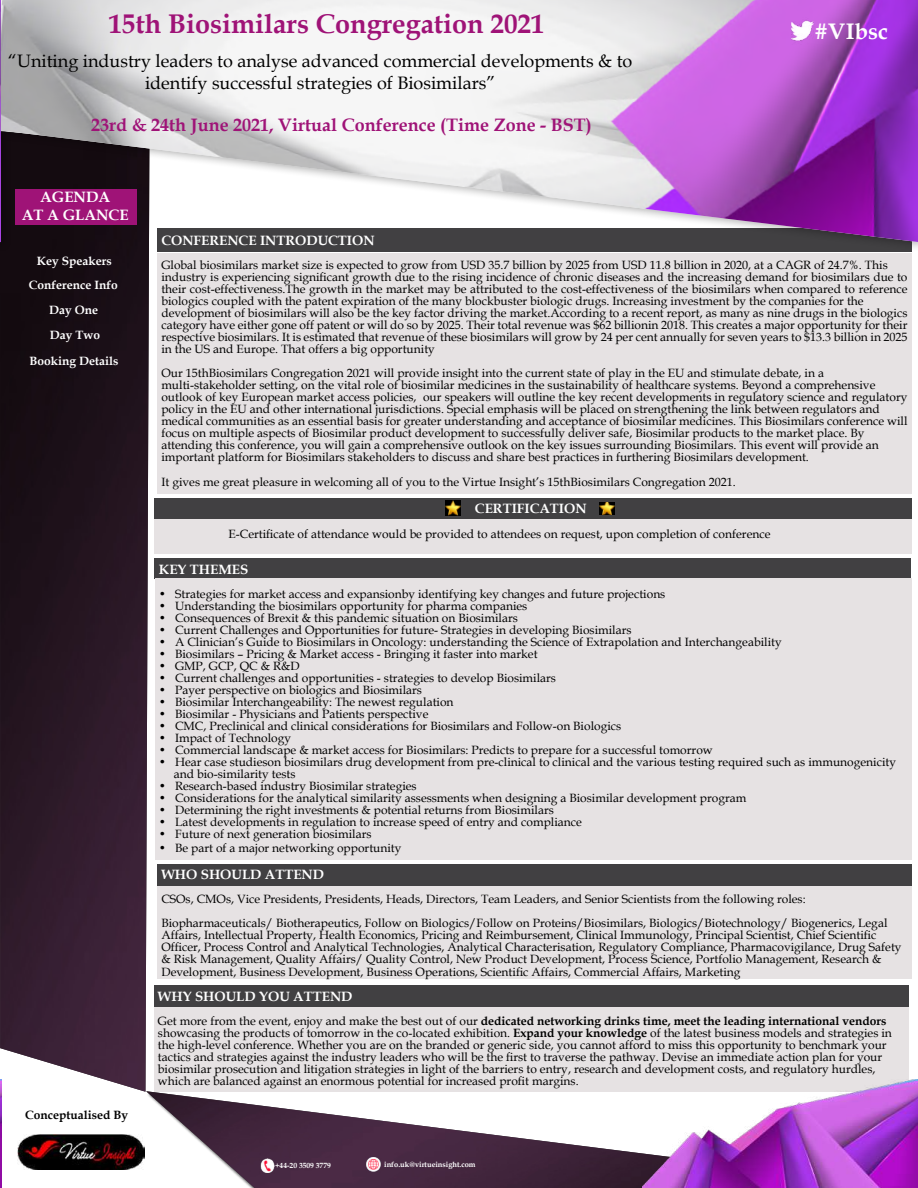
<style>
.page{position:relative;width:918px;height:1188px;background:#fff}
.page>*{position:absolute;margin:0;border:0;box-sizing:border-box;transform-origin:0 0}
.t1{font:700 27px "Book Antiqua";color:#9f1377}
.t2{font:700 22.5px "Book Antiqua";color:#fff}
.t3{font:18px/21.6px "Book Antiqua";color:#000;text-align:center}
.t4{font:700 18px "Book Antiqua";color:#9f1377}
.t5{font:700 15px/18px "Book Antiqua";color:#fff;text-align:center}
.t6{font:700 13.5px "Book Antiqua";color:#fff}
.t7{font:12px/12px "Book Antiqua";color:#000}
.t8{font:700 12px/25px "Book Antiqua";color:#fff;text-align:center}
.t9{font:700 12px "Book Antiqua";color:#000}
.t10{font:700 7.5px "Book Antiqua";color:#fff}
.s1{font-weight:700}
</style>
<div class="page">
<img style="left:0;top:252px;width:149px;height:840px">
<img style="left:0;top:1080px;width:2px;height:108px">
<img style="left:17px;top:1135px;width:128px;height:34px">
<img style="left:146px;top:1091px;width:496px;height:97px">
<div style="left:154px;top:559px;width:757px;height:20px;background:#414042"></div>
<div style="left:157px;top:253px;width:754px;height:241px;background:#e6e2e3"></div>
<div style="left:157px;top:884px;width:755px;height:95px;background:#e6e2e3"></div>
<div style="left:154px;top:1007px;width:754px;height:85px;background:#e6e2e3"></div>
<div style="left:155px;top:579px;width:756px;height:281px;background:#e6e2e3"></div>
<div style="left:157px;top:864px;width:755px;height:22px;background:#414042"></div>
<div style="left:154px;top:986px;width:754px;height:21px;background:#414042"></div>
<div style="left:154px;top:498px;width:757px;height:21px;background:#414042"></div>
<div style="left:154px;top:519px;width:757px;height:35px;background:#e6e2e3"></div>
<img style="left:446px;top:500px;width:14px;height:15px">
<img style="left:599px;top:503px;width:15px;height:12px">
<img style="left:642px;top:1080px;width:276px;height:108px">
<img style="left:366px;top:1157px;width:15px;height:15px">
<img style="left:259px;top:1158px;width:16px;height:16px">
<div style="left:0;top:0;width:918px;height:252px;background:#000;opacity:.3"></div>
<svg style="left:1px;top:0;width:917px;height:242px"></svg>
<img style="left:792px;top:17px;width:24px;height:28px">
<h1 class="t1" style="left:109px;top:6px;width:437px">15th Biosimilars Congregation 2021</h1>
<h3 class="t3" style="left:8px;top:50px;width:626px">“Uniting industry leaders to analyse advanced commercial developments &amp; to identify successful strategies of Biosimilars”</h3>
<h3 class="t4" style="left:91px;top:112px;width:502px">23rd &amp; 24th June 2021, Virtual Conference (Time Zone - BST)</h3>
<p class="t5" style="left:22px;top:188px;width:108px">AGENDA<br>AT A GLANCE</p>
<h2 class="t2" style="left:815px;top:16px;width:75px">#VIbsc</h2>
<p class="t8" style="left:29px;top:248px;width:91px">Key Speakers<br>Conference Info<br>Day One<br>Day Two<br>Booking Details</p>
<p class="t9" style="left:25px;top:1107px;width:104px">Conceptualised By</p>
<p class="t6" style="left:161px;top:231px;width:215px">CONFERENCE INTRODUCTION</p>
<p class="t7" style="left:161px;top:258px;width:748px">Global biosimilars market size is expected to grow from USD 35.7 billion by 2025 from USD 11.8 billion in 2020, at a CAGR of 24.7%. This industry is experiencing significant growth due to the rising incidence of chronic diseases and the increasing demand for biosimilars due to their cost-effectiveness.The growth in the market may be attributed to the cost-effectiveness of the biosimilars when compared to reference biologics coupled with the patent expiration of the many blockbuster biologic drugs. Increasing investment by the companies for the development of biosimilars will also be the key factor driving the market.According to a recent report, as many as nine drugs in the biologics category have either gone off patent or will do so by 2025. Their total revenue was $62 billionin 2018. This creates a major opportunity for their respective biosimilars. It is estimated that revenue of these biosimilars will grow by 24 per cent annually for seven years to $13.3 billion in 2025 in the US and Europe. That offers a big opportunity</p>
<p class="t7" style="left:161px;top:366px;width:748px">Our 15thBiosimilars Congregation 2021 will provide insight into the current state of play in the EU and stimulate debate, in a multi-stakeholder setting, on the vital role of biosimilar medicines in the sustainability of healthcare systems. Beyond a comprehensive outlook of key European market access policies, our speakers will outline the key recent developments in regulatory science and regulatory policy in the EU and other international jurisdictions. Special emphasis will be placed on strengthening the link between regulators and medical communities as an essential basis for greater understanding and acceptance of biosimilar medicines. This Biosimilars conference will focus on multiple aspects of Biosimilar product development to successfully deliver safe, Biosimilar products to the market place. By attending this conference, you will gain a comprehensive outlook on the key issues surrounding Biosimilars. This event will provide an important platform for Biosimilars stakeholders to discuss and share best practices in furthering Biosimilars development.</p>
<p class="t7" style="left:161px;top:476px;width:576px">It gives me great pleasure in welcoming all of you to the Virtue Insight’s 15thBiosimilars Congregation 2021.</p>
<p class="t6" style="left:475px;top:499px;width:113px">CERTIFICATION</p>
<p class="t7" style="left:229px;top:528px;width:543px">E-Certificate of attendance would be provided to attendees on request, upon completion of conference</p>
<p class="t6" style="left:159px;top:560px;width:91px">KEY THEMES</p>
<p class="t7" style="left:159px;top:588px;width:508px">• Strategies for market access and expansionby identifying key changes and future projections</p>
<p class="t7" style="left:159px;top:600px;width:370px">• Understanding the biosimilars opportunity for pharma companies</p>
<p class="t7" style="left:159px;top:612px;width:361px">• Consequences of Brexit &amp; this pandemic situation on Biosimilars</p>
<p class="t7" style="left:159px;top:624px;width:474px">• Current Challenges and Opportunities for future- Strategies in developing Biosimilars</p>
<p class="t7" style="left:159px;top:636px;width:624px">• A Clinician’s Guide to Biosimilars in Oncology: understanding the Science of Extrapolation and Interchangeability</p>
<p class="t7" style="left:159px;top:648px;width:380px">• Biosimilars – Pricing &amp; Market access - Bringing it faster into market</p>
<p class="t7" style="left:159px;top:660px;width:142px">• GMP, GCP, QC &amp; R&amp;D</p>
<p class="t7" style="left:159px;top:672px;width:399px">• Current challenges and opportunities - strategies to develop Biosimilars</p>
<p class="t7" style="left:159px;top:684px;width:265px">• Payer perspective on biologics and Biosimilars</p>
<p class="t7" style="left:159px;top:696px;width:296px">• Biosimilar Interchangeability: The newest regulation</p>
<p class="t7" style="left:159px;top:708px;width:271px">• Biosimilar - Physicians and Patients perspective</p>
<p class="t7" style="left:159px;top:720px;width:464px">• CMC, Preclinical and clinical considerations for Biosimilars and Follow-on Biologics</p>
<p class="t7" style="left:159px;top:732px;width:134px">• Impact of Technology</p>
<p class="t7" style="left:159px;top:744px;width:556px">• Commercial landscape &amp; market access for Biosimilars: Predicts to prepare for a successful tomorrow</p>
<p class="t7" style="left:174px;top:756px;width:724px;text-indent:-15px">• Hear case studieson biosimilars drug development from pre-clinical to clinical and the various testing required such as immunogenicity and bio-similarity tests</p>
<p class="t7" style="left:159px;top:780px;width:259px">• Research-based industry Biosimilar strategies</p>
<p class="t7" style="left:159px;top:792px;width:589px">• Considerations for the analytical similarity assessments when designing a Biosimilar development program</p>
<p class="t7" style="left:159px;top:804px;width:397px">• Determining the right investments &amp; potential returns from Biosimilars</p>
<p class="t7" style="left:159px;top:816px;width:425px">• Latest developments in regulation to increase speed of entry and compliance</p>
<p class="t7" style="left:159px;top:828px;width:214px">• Future of next generation biosimilars</p>
<p class="t7" style="left:159px;top:841px;width:244px">• Be part of a major networking opportunity</p>
<p class="t6" style="left:161px;top:865px;width:164px">WHO SHOULD ATTEND</p>
<p class="t7" style="left:161px;top:886px;width:728px;line-height:24px">CSOs, CMOs, Vice Presidents, Presidents, Heads, Directors, Team Leaders, and Senior Scientists from the following roles:<br>Biopharmaceuticals/ Biotherapeutics, Follow on Biologics/Follow on Proteins/Biosimilars, Biologics/Biotechnology/ Biogenerics, Legal</p>
<p class="t7" style="left:161px;top:928px;width:742px">Affairs, Intellectual Property, Health Economics, Pricing and Reimbursement, Clinical Immunology, Principal Scientist, Chief Scientific<br>Officer, Process Control and Analytical Technologies, Analytical Characterisation, Regulatory Compliance, Pharmacovigilance, Drug Safety &amp; Risk Management, Quality Affairs/ Quality Control, New Product Development, Process Science, Portfolio Management, Research &amp;</p>
<p class="t7" style="left:161px;top:966px;width:581px">Development, Business Development, Business Operations, Scientific Affairs, Commercial Affairs, Marketing</p>
<p class="t6" style="left:158px;top:988px;width:196px">WHY SHOULD YOU ATTEND</p>
<p class="t7" style="left:158px;top:1015px;width:735px">Get more from the event, enjoy and make the best out of our <span class="s1">dedicated networking drinks time, meet the leading international vendors </span>showcasing the products of tomorrow in the co-located exhibition. <span class="s1">Expand your knowledge</span> of the latest business models and strategies in the high-level conference. Whether you are on the branded or generic side, you cannot afford to miss this opportunity to benchmark your tactics and strategies against the industry leaders who will be the first to traverse the pathway. Devise an immediate action plan for your biosimilar prosecution and litigation strategies in light of the barriers to entry, research and development costs, and regulatory hurdles, which are balanced against an enormous potential for increased profit margins.</p>
<p class="t10" style="left:275px;top:1160px;width:57px">+44-20 3509 3779</p>
<p class="t10" style="left:384px;top:1159px;width:93px">info.uk@virtueinsight.com</p>
</div>
